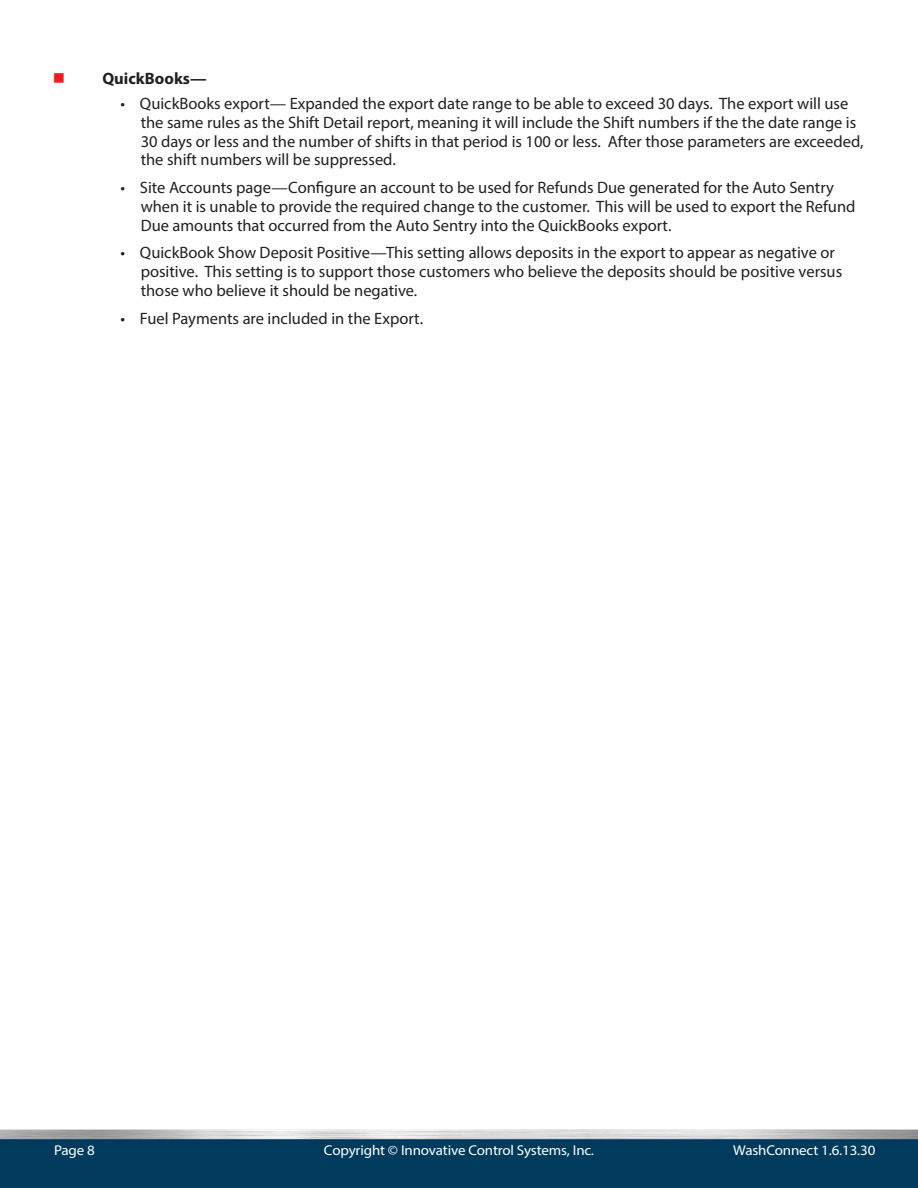
<style>
.page{position:relative;width:918px;height:1188px;background:#fff}
.page>*{position:absolute;margin:0;border:0;box-sizing:border-box;transform-origin:0 0}
.t1{font:16.5px/18.8px "Myriad Pro";color:#231f20}
.t2{font:700 16.5px "Myriad Pro";color:#231f20}
.t3{font:14.25px "Myriad Pro";letter-spacing:-.01em;color:#fff;scale:1.05 1}
</style>
<div class="page">
<img style="left:0;top:1129px;width:918px;height:59px">
<p class="t2" style="left:102px;top:67px;width:106px">QuickBooks—</p>
<p class="t1" style="left:141px;top:94px;width:724px;text-indent:-20px">• QuickBooks export— Expanded the export date range to be able to exceed 30 days. The export will use the same rules as the Shift Detail report, meaning it will include the Shift numbers if the the date range is 30 days or less and the number of shifts in that period is 100 or less. After those parameters are exceeded, the shift numbers will be suppressed.</p>
<p class="t1" style="left:141px;top:178px;width:716px;text-indent:-20px">• Site Accounts page—Configure an account to be used for Refunds Due generated for the Auto Sentry when it is unable to provide the required change to the customer. This will be used to export the Refund<br>Due amounts that occurred from the Auto Sentry into the QuickBooks export.</p>
<p class="t1" style="left:141px;top:243px;width:703px;text-indent:-20px">• QuickBook Show Deposit Positive—This setting allows deposits in the export to appear as negative or positive. This setting is to support those customers who believe the deposits should be positive versus those who believe it should be negative.</p>
<p class="t1" style="left:120px;top:308px;width:304px">• Fuel Payments are included in the Export.</p>
<p class="t3" style="left:54px;top:1142px;width:40px">Page 8</p>
<p class="t3" style="left:324px;top:1142px;width:259px">Copyright © Innovative Control Systems, Inc.</p>
<p class="t3" style="left:733px;top:1142px;width:137px">WashConnect 1.6.13.30</p>
</div>
